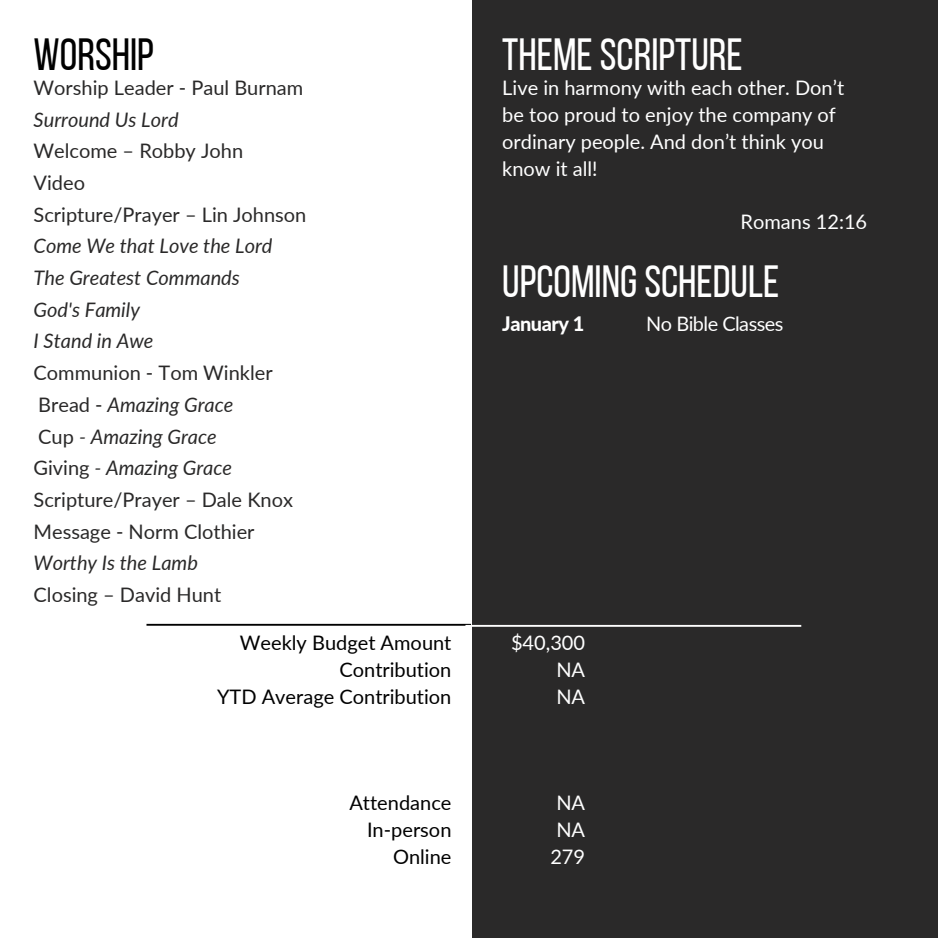
<style>
.page{position:relative;width:938px;height:938px;background:#fff}
.page>*{position:absolute;margin:0;border:0;box-sizing:border-box;transform-origin:0 0}
.t1{font:45px "Bebas Neue";color:#fff}
.t2{font:45px "Bebas Neue";color:#000}
.t3{font:20px/31.8px "Lato";color:#2a2929}
.t4{font:20px/26.8px "Lato";color:#fff;text-align:justify}
.t5{font:italic 20px/31.8px "Lato";color:#2a2929}
.t6{font:20px/26.8px "Lato";color:#000;text-align:right}
.t7{font:20px "Lato";letter-spacing:-.025em;color:#fff}
.t8{font:800 20px "Lato";letter-spacing:-.025em;color:#fff}
.s1{font-style:italic}
</style>
<div class="page">
<div style="left:472px;top:0;width:466px;height:937px;background:#2a2929"></div>
<hr style="left:146px;top:624px;width:325px;height:1px;background:#000">
<hr style="left:465px;top:625px;width:336px;height:1px;background:#fff">
<h1 class="t2" style="left:34px;top:36px;width:122px">WORSHIP</h1>
<p class="t3" style="left:34px;top:71px;width:271px">Worship Leader - Paul Burnam</p>
<p class="t5" style="left:34px;top:103px;width:146px">Surround Us Lord</p>
<p class="t3" style="left:34px;top:135px;width:274px">Welcome – Robby John<br>Video<br>Scripture/Prayer – Lin Johnson</p>
<p class="t5" style="left:34px;top:230px;width:240px">Come We that Love the Lord<br>The Greatest Commands<br>God's Family<br>I Stand in Awe</p>
<p class="t3" style="left:34px;top:356px;width:261px">Communion - Tom Winkler<br>Bread - <span class="s1">Amazing Grace<br></span>Cup <span class="s1">- Amazing Grace<br></span>Giving <span class="s1">- Amazing Grace<br></span>Scripture/Prayer – Dale Knox<br>Message - Norm Clothier</p>
<p class="t5" style="left:34px;top:546px;width:166px">Worthy Is the Lamb</p>
<p class="t3" style="left:34px;top:578px;width:189px">Closing – David Hunt</p>
<p class="t6" style="left:217px;top:629px;width:236px">Weekly Budget Amount<br>Contribution<br>YTD Average Contribution</p>
<p class="t6" style="left:349px;top:789px;width:104px">Attendance<br>In-person<br>Online</p>
<h1 class="t1" style="left:502px;top:36px;width:242px">THEMESCRIPTURE</h1>
<p class="t4" style="left:502px;top:74px;width:343px;text-align:left">Live in harmony with each other. Don’t be too proud to enjoy the company of ordinary people. And don’t think you know it all!</p>
<p class="t4" style="left:740px;top:208px;width:128px">Romans 12:16</p>
<h1 class="t1" style="left:502px;top:263px;width:278px">UPCOMINGSCHEDULE</h1>
<p class="t8" style="left:502px;top:312px;width:83px">January 1</p>
<p class="t7" style="left:646px;top:311px;width:139px">No Bible Classes</p>
<p class="t4" style="left:556px;top:629px;width:30px;text-indent:-45px">$40,300<br>NA NA</p>
<p class="t4" style="left:550px;top:789px;width:36px">NA NA 279</p>
</div>
